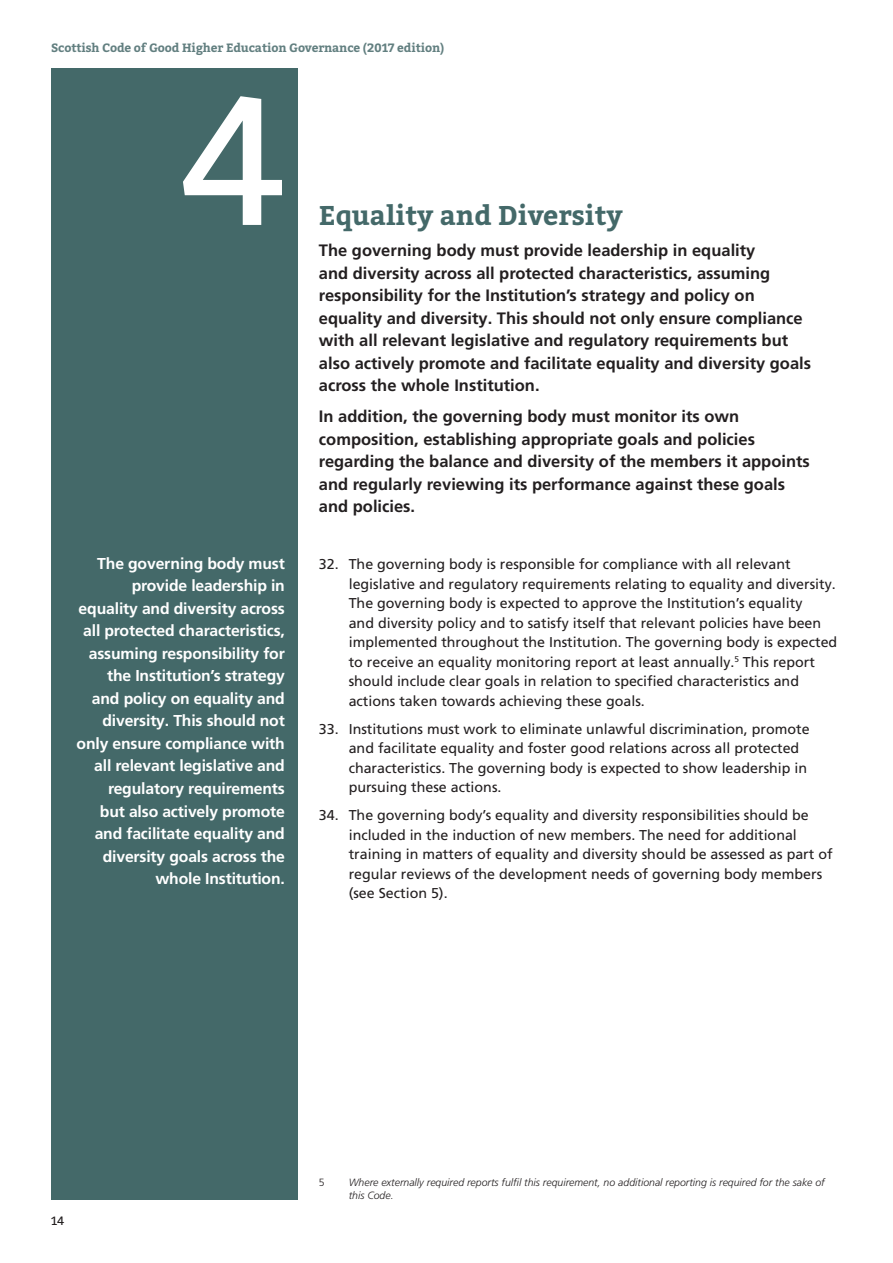
<style>
.page{position:relative;width:893px;height:1263px;background:#fff}
.page>*{position:absolute;margin:0;border:0;box-sizing:border-box;transform-origin:0 0}
.t1{font:180px "Bitter";color:#fff}
.t2{font:700 27px "Bitter";color:#446969}
.t3{font:700 16.5px/22.5px "Frutiger LT Pro";color:#231f20}
.t4{font:700 15.75px/22.5px "Frutiger LT Pro";letter-spacing:-.01em;color:#fff;text-align:right}
.t5{font:14.25px/19.5px "Frutiger LT Pro";color:#231f20}
.t6{font:700 12px "Bitter";letter-spacing:-.01em;color:#627f80}
.t7{font:12px "Bitter";color:#231f20}
.t8{font:italic 300 10.5px/13.5px "Frutiger LT Pro";color:#231f20}
.t9{font:300 10.5px "Frutiger LT Pro";color:#231f20}
</style>
<div class="page">
<div style="left:51px;top:68px;width:247px;height:1131px;background:#446969"></div>
<p class="t6" style="left:51px;top:38px;width:395px">Scottish Code of Good Higher Education Governance (2017 edition)</p>
<p class="t1" style="left:179px;top:32px;width:111px">4</p>
<p class="t4" style="left:77px;top:552px;width:210px">The governing body must provide leadership in equality and diversity across all protected characteristics, assuming responsibility for the Institution’s strategy and policy on equality and diversity. This should not only ensure compliance with all relevant legislative and regulatory requirements<br>but also actively promote and facilitate equality and diversity goals across the whole Institution.</p>
<p class="t2" style="left:319px;top:195px;width:305px">Equality and Diversity</p>
<p class="t3" style="left:319px;top:239px;width:494px">The governing body must provide leadership in equality<br>and diversity across all protected characteristics, assuming responsibility for the Institution’s strategy and policy on equality and diversity. This should not only ensure compliance with all relevant legislative and regulatory requirements but also actively promote and facilitate equality and diversity goals across the whole Institution.</p>
<p class="t3" style="left:319px;top:405px;width:492px">In addition, the governing body must monitor its own composition, establishing appropriate goals and policies regarding the balance and diversity of the members it appoints and regularly reviewing its performance against these goals and policies.</p>
<p class="t5" style="left:349px;top:554px;width:490px;text-indent:-30px">32. The governing body is responsible for compliance with all relevant legislative and regulatory requirements relating to equality and diversity.<br>The governing body is expected to approve the Institution’s equality<br>and diversity policy and to satisfy itself that relevant policies have been implemented throughout the Institution. The governing body is expected to receive an equality monitoring report at least annually.<sup>5</sup> This report should include clear goals in relation to specified characteristics and actions taken towards achieving these goals.</p>
<p class="t5" style="left:349px;top:719px;width:462px;text-indent:-30px">33. Institutions must work to eliminate unlawful discrimination, promote and facilitate equality and foster good relations across all protected characteristics. The governing body is expected to show leadership in pursuing these actions.</p>
<p class="t5" style="left:349px;top:805px;width:485px;text-indent:-30px">34. The governing body’s equality and diversity responsibilities should be included in the induction of new members. The need for additional training in matters of equality and diversity should be assessed as part of regular reviews of the development needs of governing body members (see Section 5).</p>
<p class="t7" style="left:51px;top:1212px;width:15px">14</p>
<p class="t9" style="left:319px;top:1176px;width:7px">5</p>
<p class="t8" style="left:349px;top:1175px;width:478px">Where externally required reports fulfil this requirement, no additional reporting is required for the sake of this Code.</p>
</div>
